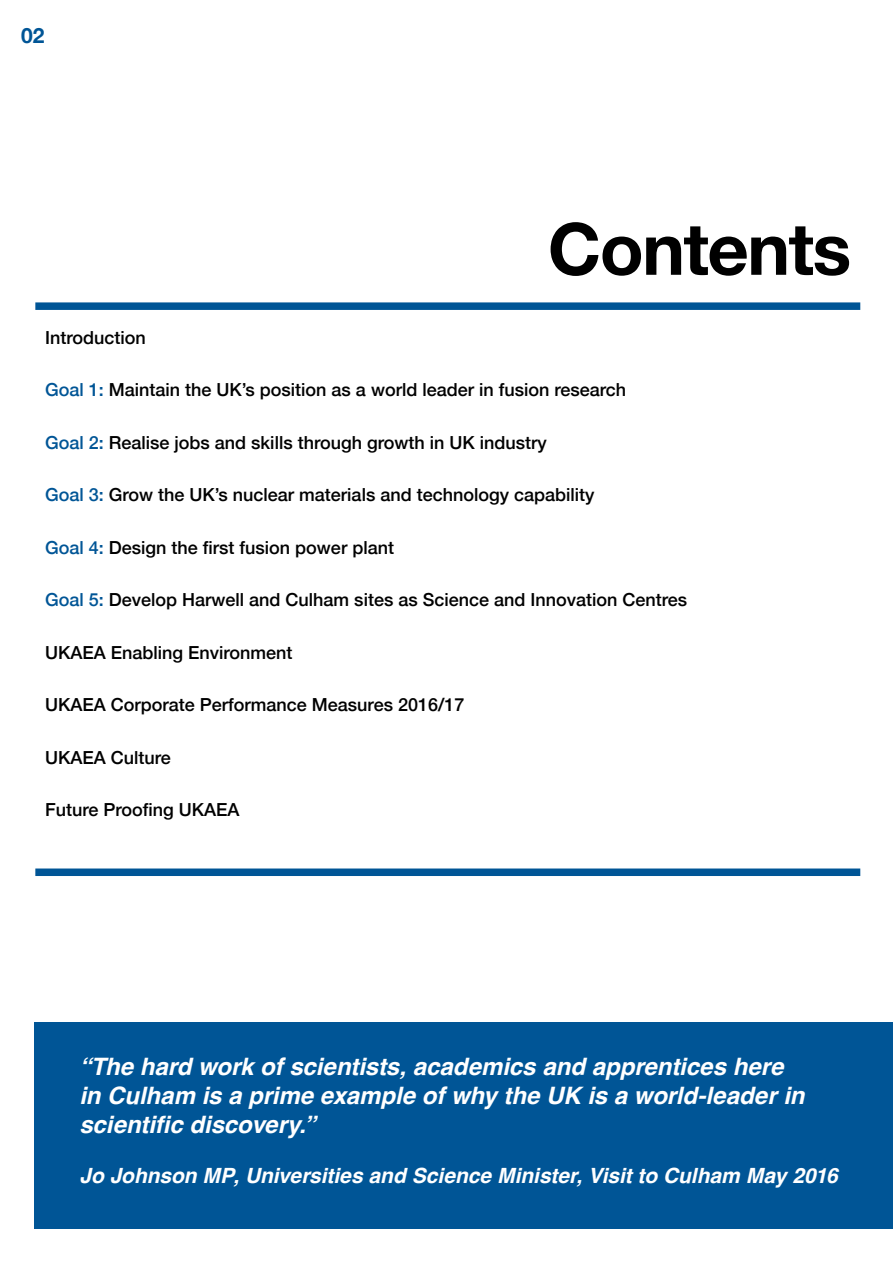
<style>
.page{position:relative;width:893px;height:1263px;background:#fff}
.page>*{position:absolute;margin:0;border:0;box-sizing:border-box;transform-origin:0 0}
.t1{font:700 72px "Helvetica Neue";letter-spacing:-.02em;color:#000}
.t2{font:italic 700 24px/28.8px "Helvetica";letter-spacing:-.005em;color:#fff}
.t3{font:italic 700 21px "Helvetica";letter-spacing:-.005em;color:#fff}
.t4{font:700 21px "Helvetica Neue";color:#005596}
.t5{font:500 18px "Helvetica Neue";color:#000}
.s1{color:#005596}
</style>
<div class="page">
<div style="left:35px;top:302px;width:825px;height:8px;background:#005596"></div>
<div style="left:35px;top:868px;width:825px;height:8px;background:#005596"></div>
<div style="left:34px;top:1023px;width:859px;height:206px;background:#005596"></div>
<p class="t4" style="left:21px;top:19px;width:25px">02</p>
<h1 class="t1" style="left:548px;top:193px;width:305px">Contents</h1>
<p class="t5" style="left:45px;top:323px;width:102px">Introduction</p>
<p class="t5" style="left:45px;top:375px;width:582px"><span class="s1">Goal 1:</span> Maintain the UK’s position as a world leader in fusion research</p>
<p class="t5" style="left:45px;top:428px;width:503px"><span class="s1">Goal 2:</span> Realise jobs and skills through growth in UK industry</p>
<p class="t5" style="left:45px;top:480px;width:551px"><span class="s1">Goal 3:</span> Grow the UK’s nuclear materials and technology capability</p>
<p class="t5" style="left:45px;top:533px;width:350px"><span class="s1">Goal 4:</span> Design the first fusion power plant</p>
<p class="t5" style="left:45px;top:585px;width:643px"><span class="s1">Goal 5:</span> Develop Harwell and Culham sites as Science and Innovation Centres</p>
<p class="t5" style="left:45px;top:638px;width:249px">UKAEA Enabling Environment</p>
<p class="t5" style="left:45px;top:690px;width:421px">UKAEA Corporate Performance Measures 2016/17</p>
<p class="t5" style="left:45px;top:743px;width:127px">UKAEA Culture</p>
<p class="t5" style="left:45px;top:795px;width:196px">Future Proofing UKAEA</p>
<h2 class="t2" style="left:79px;top:1053px;width:727px">“The hard work of scientists, academics and apprentices here in Culham is a prime example of why the UK is a world-leader in scientific discovery.”</h2>
<p class="t3" style="left:79px;top:1159px;width:760px">Jo Johnson MP, Universities and Science Minister, Visit to Culham May 2016</p>
</div>
